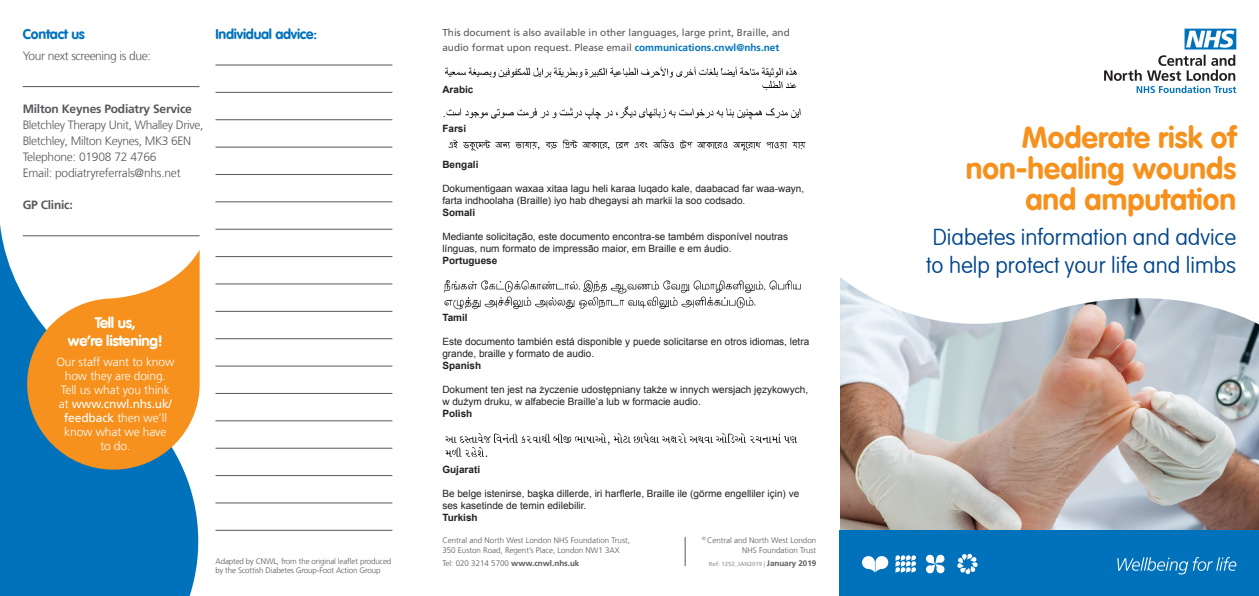
<style>
.page{position:relative;width:1259px;height:596px;background:#fff}
.page>*{position:absolute;margin:0;border:0;box-sizing:border-box;transform-origin:0 0}
.leaflet_sub_header{font:700 30px/31px "VAG Rounded LT Com";color:#f6911e;text-align:right}
.leaflet_sub_header-2{font:100 22.5px/28.8px "VAG Rounded LT Com";color:#01468c}
.t1{font:700 15px/18px "VAG Rounded LT Com";letter-spacing:-.02em;color:#fff;text-align:center}
.t2{font:700 14px "VAG Rounded LT Com";letter-spacing:-.02em;color:#0072bc}
.Body{font:300 12px/16px "Frutiger LT Com";letter-spacing:-.03em;color:#57585a}
.Body-2{font:300 12px/14px "Frutiger LT Com";letter-spacing:-.01em;color:#fff;text-align:center}
.Body-3{font:700 12px "Frutiger LT Com";letter-spacing:-.02em;color:#57585a}
.t3{font:10px/12px "Arial";color:#231f20}
.t4{font:10px/14.4px "Frutiger LT Com";color:#57585a}
.t5{font:700 10px "Arial";color:#231f20}
.Body-4{font:300 8px/10px "Frutiger LT Com";color:#57585a}
.Body-5{font:300 8px/9px "Frutiger LT Com";letter-spacing:-.02em;color:#57585a}
.t6{font:700 6px "Frutiger LT Com";color:#a8a9ad}
.s1{font-weight:400}
.s2{font-weight:700;color:#0072bc}
.s3{font-weight:700}
.s4{font-size:8px;color:#57585a}
</style>
<div class="page">
<svg style="left:0;top:225px;width:223px;height:370px;fill:#0072bc"></svg>
<img style="left:840px;top:351px;width:419px;height:179px">
<svg style="left:840px;top:28px;width:419px;height:323px"></svg>
<img style="left:444px;top:66px;width:353px;height:25px">
<img style="left:443px;top:107px;width:358px;height:13px">
<img style="left:443px;top:280px;width:358px;height:29px">
<img style="left:445px;top:433px;width:353px;height:25px">
<img style="left:448px;top:139px;width:358px;height:12px">
<svg style="left:684px;top:537px;width:1px;height:28px"></svg>
<div style="left:839px;top:530px;width:420px;height:65px;background:#0072bc"></div>
<svg style="left:1104px;top:55px;width:132px;height:38px"></svg>
<svg style="left:1184px;top:29px;width:52px;height:20px"></svg>
<svg style="left:862px;top:556px;width:26px;height:16px"></svg>
<svg style="left:895px;top:555px;width:21px;height:17px"></svg>
<svg style="left:926px;top:554px;width:19px;height:19px"></svg>
<svg style="left:957px;top:553px;width:21px;height:21px"></svg>
<svg style="left:1117px;top:557px;width:119px;height:17px"></svg>
<svg style="left:27px;top:249px;width:173px;height:220px;fill:#f6911e"></svg>
<hr style="left:215px;top:65px;width:177px;height:1px;background:#57585a">
<hr style="left:215px;top:92px;width:177px;height:1px;background:#57585a">
<hr style="left:215px;top:119px;width:177px;height:1px;background:#57585a">
<hr style="left:215px;top:147px;width:177px;height:1px;background:#57585a">
<hr style="left:215px;top:174px;width:177px;height:1px;background:#57585a">
<hr style="left:215px;top:201px;width:177px;height:1px;background:#57585a">
<hr style="left:215px;top:229px;width:177px;height:1px;background:#57585a">
<hr style="left:215px;top:256px;width:177px;height:1px;background:#57585a">
<hr style="left:215px;top:283px;width:177px;height:1px;background:#57585a">
<hr style="left:215px;top:311px;width:177px;height:1px;background:#57585a">
<hr style="left:215px;top:338px;width:177px;height:1px;background:#57585a">
<hr style="left:215px;top:365px;width:177px;height:1px;background:#57585a">
<hr style="left:215px;top:393px;width:177px;height:1px;background:#57585a">
<hr style="left:215px;top:420px;width:177px;height:1px;background:#57585a">
<hr style="left:215px;top:447px;width:177px;height:1px;background:#57585a">
<hr style="left:215px;top:475px;width:177px;height:1px;background:#57585a">
<hr style="left:215px;top:502px;width:177px;height:1px;background:#57585a">
<hr style="left:215px;top:530px;width:177px;height:1px;background:#57585a">
<hr style="left:23px;top:86px;width:177px;height:1px;background:#57585a">
<hr style="left:23px;top:235px;width:177px;height:1px;background:#57585a">
<p class="t2" style="left:23px;top:26px;width:64px">Contact us</p>
<p class="t2" style="left:215px;top:25px;width:103px">Individual advice:</p>
<p class="Body" style="left:23px;top:47px;width:130px">Your next screening is due:</p>
<p class="Body-3" style="left:23px;top:101px;width:171px">Milton Keynes Podiatry Service</p>
<p class="Body" style="left:23px;top:116px;width:182px">Bletchley Therapy Unit, Whalley Drive,<br>Bletchley, Milton Keynes, MK3 6EN</p>
<p class="Body" style="left:23px;top:148px;width:135px">Telephone: 01908 72 4766</p>
<p class="Body" style="left:23px;top:164px;width:160px">Email: podiatryreferrals@nhs.net</p>
<p class="Body-3" style="left:23px;top:197px;width:52px">GP Clinic:</p>
<p class="t1" style="left:68px;top:314px;width:96px">Tell us,<br>we’re listening!</p>
<p class="Body-2" style="left:56px;top:354px;width:119px">Our staff want to know how they are doing.<br>Tell us what you think at <span class="s1">www.cnwl.nhs.uk/ feedback</span> then we’ll know what we have<br>to do.</p>
<p class="Body-5" style="left:215px;top:556px;width:177px">Adapted by CNWL, from the original leaflet produced by the Scottish Diabetes Group-Foot Action Group</p>
<p class="t4" style="left:442px;top:25px;width:349px">This document is also available in other languages, large print, Braille, and audio format upon request. Please email <span class="s2">communications.cnwl@nhs.net</span></p>
<p class="t5" style="left:442px;top:83px;width:33px">Arabic</p>
<p class="t5" style="left:442px;top:122px;width:25px">Farsi</p>
<p class="t5" style="left:442px;top:158px;width:38px">Bengali</p>
<p class="t3" style="left:442px;top:182px;width:363px">Dokumentigaan waxaa xitaa lagu heli karaa luqado kale, daabacad far waa-wayn, farta indhoolaha (Braille) iyo hab dhegaysi ah markii la soo codsado.</p>
<p class="t5" style="left:442px;top:206px;width:34px">Somali</p>
<p class="t3" style="left:442px;top:230px;width:347px">Mediante solicitação, este documento encontra-se também disponível noutras línguas, num formato de impressão maior, em Braille e em áudio.</p>
<p class="t5" style="left:442px;top:254px;width:57px">Portuguese</p>
<p class="t5" style="left:442px;top:311px;width:27px">Tamil</p>
<p class="t3" style="left:442px;top:336px;width:368px">Este documento también está disponible y puede solicitarse en otros idiomas, letra grande, braille y formato de audio.</p>
<p class="t5" style="left:442px;top:359px;width:40px">Spanish</p>
<p class="t3" style="left:442px;top:384px;width:367px">Dokument ten jest na życzenie udostępniany także w innych wersjach językowych, w dużym druku, w alfabecie Braille’a lub w formacie audio.</p>
<p class="t5" style="left:442px;top:407px;width:32px">Polish</p>
<p class="t5" style="left:442px;top:462px;width:39px">Gujarati</p>
<p class="t3" style="left:442px;top:487px;width:358px">Be belge istenirse, başka dillerde, iri harflerle, Braille ile (görme engelliler için) ve ses kasetinde de temin edilebilir.</p>
<p class="t5" style="left:442px;top:510px;width:37px">Turkish</p>
<p class="Body-4" style="left:442px;top:535px;width:189px">Central and North West London NHS Foundation Trust,<br>350 Euston Road, Regent’s Place, London NW1 3AX</p>
<p class="Body-4" style="left:442px;top:557px;width:138px">Tel: 020 3214 5700 <span class="s3">www.cnwl.nhs.uk</span></p>
<p class="Body-4" style="left:702px;top:534px;width:116px;text-align:right"><sup>©</sup> Central and North West London<br>NHS Foundation Trust</p>
<p class="t6" style="left:709px;top:559px;width:109px">Ref: 1252_JAN2019 | <span class="s4">January 2019</span></p>
<p class="leaflet_sub_header" style="left:966px;top:122px;width:272px">Moderate risk of non-healing wounds and amputation</p>
<p class="leaflet_sub_header-2" style="left:926px;top:223px;width:312px">Diabetes information and advice to help protect your life and limbs</p>
</div>
